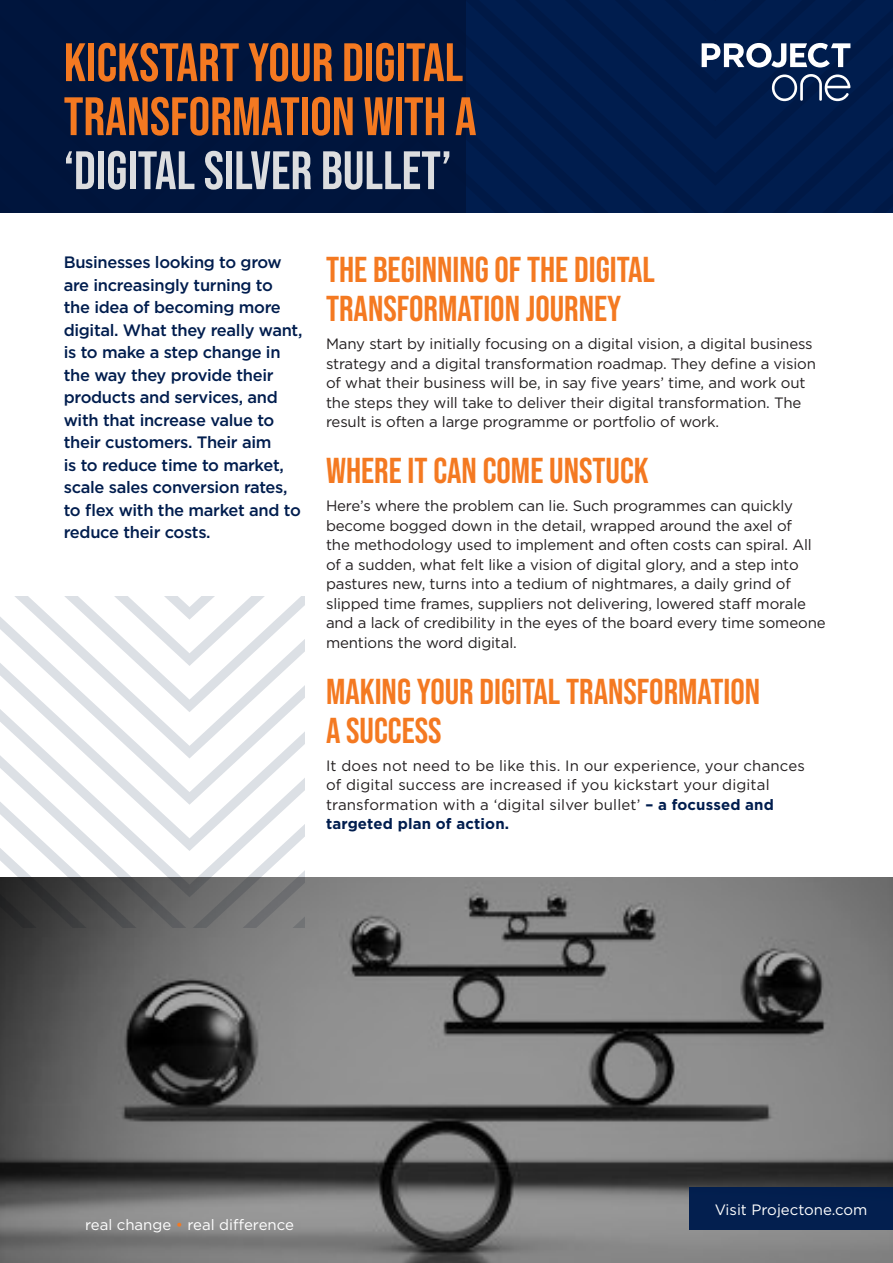
<style>
.page{position:relative;width:893px;height:1263px;background:#fff}
.page>*{position:absolute;margin:0;border:0;box-sizing:border-box;transform-origin:0 0}
.t1{font:54px/54px "Bebas Neue";color:#f47921}
.t2{font:36px/39px "Bebas Neue";color:#f47921}
.t3{font:500 16.5px/22.5px "Gotham";letter-spacing:-.02em;color:#001d4e}
.t4{font:15px/19.5px "Gotham";letter-spacing:-.01em;color:#231f20}
.t5{font:15px/19.5px "Gotham";letter-spacing:.01em;color:#231f20}
.t6{font:15px "Gotham";color:#fff}
.s1{color:#dcdddf}
.s2{font-weight:700;color:#001d4e}
.s3{color:#f47921}
</style>
<div class="page">
<div style="left:0;top:0;width:437px;height:36px;background:#00153d"></div>
<svg style="left:0;top:36px;width:893px;height:46px;background:#00163f"></svg>
<svg style="left:0;top:82px;width:893px;height:47px;background:#001743"></svg>
<svg style="left:0;top:129px;width:893px;height:46px;background:#001843"></svg>
<svg style="left:0;top:175px;width:893px;height:38px;background:#001843"></svg>
<img style="left:0;top:877px;width:893px;height:386px">
<svg style="left:15px;top:596px;width:290px;height:13px"></svg>
<svg style="left:0;top:609px;width:305px;height:46px"></svg>
<svg style="left:0;top:655px;width:305px;height:46px"></svg>
<svg style="left:0;top:701px;width:305px;height:226px"></svg>
<svg style="left:197px;top:767px;width:108px;height:160px"></svg>
<svg style="left:0;top:748px;width:182px;height:179px"></svg>
<svg style="left:772px;top:74px;width:78px;height:27px"></svg>
<svg style="left:437px;top:0;width:456px;height:68px;background:#0e2855"></svg>
<div style="left:689px;top:1188px;width:204px;height:42px;background:#001d4e"></div>
<p class="t1" style="left:64px;top:35px;width:414px">KICKSTART YOUR DIGITAL<br>TRANSFORMATION WITH A <span class="s1">‘DIGITAL SILVER BULLET’</span></p>
<p class="t3" style="left:64px;top:251px;width:240px">Businesses looking to grow are increasingly turning to the idea of becoming more digital. What they really want, is to make a step change in the way they provide their products and services, and with that increase value to their customers. Their aim<br>is to reduce time to market, scale sales conversion rates, to flex with the market and to reduce their costs.</p>
<p class="t2" style="left:326px;top:250px;width:330px">THE BEGINNING OF THE DIGITAL<br>TRANSFORMATION JOURNEY</p>
<p class="t4" style="left:326px;top:334px;width:491px">Many start by initially focusing on a digital vision, a digital business strategy and a digital transformation roadmap. They define a vision of what their business will be, in say five years’ time, and work out the steps they will take to deliver their digital transformation. The result is often a large programme or portfolio of work.</p>
<p class="t2" style="left:326px;top:451px;width:324px">WHERE IT CAN COME UNSTUCK</p>
<p class="t4" style="left:326px;top:496px;width:501px">Here’s where the problem can lie. Such programmes can quickly become bogged down in the detail, wrapped around the axel of<br>the methodology used to implement and often costs can spiral. All of a sudden, what felt like a vision of digital glory, and a step into pastures new, turns into a tedium of nightmares, a daily grind of slipped time frames, suppliers not delivering, lowered staff morale and a lack of credibility in the eyes of the board every time someone mentions the word digital.</p>
<p class="t2" style="left:326px;top:671px;width:436px">MAKING YOUR DIGITAL TRANSFORMATION</p>
<p class="t2" style="left:326px;top:710px;width:117px">A SUCCESS</p>
<p class="t5" style="left:326px;top:755px;width:480px">It does not need to be like this. In our experience, your chances of digital success are increased if you kickstart your digital transformation with a ‘digital silver bullet’ <span class="s2">– a focussed and targeted plan of action.</span></p>
<p class="t6" style="left:85px;top:1215px;width:210px">real change <span class="s3">•</span> real difference</p>
<p class="t6" style="left:715px;top:1200px;width:154px">Visit Projectone.com</p>
</div>
